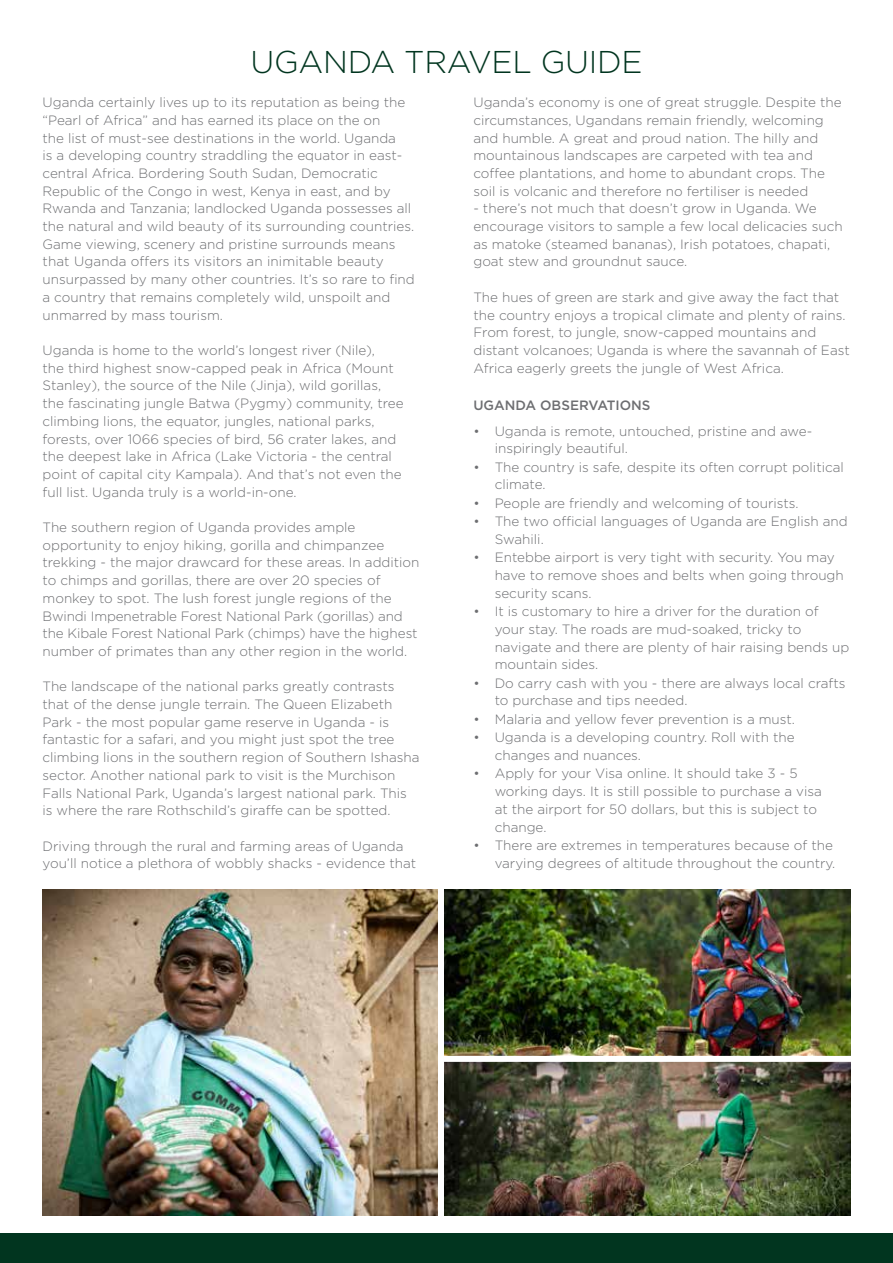
<style>
.page{position:relative;width:893px;height:1263px;background:#fff}
.page>*{position:absolute;margin:0;border:0;box-sizing:border-box;transform-origin:0 0}
.t1{font:300 31.5px "Gotham";letter-spacing:-.01em;color:#01351f}
.t2{font:300 13.5px/17.7px "Gotham";color:#6d6e71}
.t3{font:500 13.5px "Gotham";color:#6d6e71}
</style>
<div class="page">
<div style="left:0;top:1233px;width:893px;height:30px;background:#01351f"></div>
<img style="left:43px;top:890px;width:395px;height:325px">
<img style="left:444px;top:890px;width:406px;height:166px">
<img style="left:444px;top:1062px;width:406px;height:154px">
<h1 class="t1" style="left:251px;top:42px;width:393px">UGANDA TRAVEL GUIDE</h1>
<p class="t2" style="left:43px;top:93px;width:374px">Uganda certainly lives up to its reputation as being the “Pearl of Africa” and has earned its place on the on<br>the list of must-see destinations in the world. Uganda<br>is a developing country straddling the equator in east&shy;central Africa. Bordering South Sudan, Democratic Republic of the Congo in west, Kenya in east, and by Rwanda and Tanzania; landlocked Uganda possesses all the natural and wild beauty of its surrounding countries.<br>Game viewing, scenery and pristine surrounds means that Uganda offers its visitors an inimitable beauty unsurpassed by many other countries. It’s so rare to find a country that remains completely wild, unspoilt and unmarred by mass tourism.</p>
<p class="t2" style="left:43px;top:341px;width:363px">Uganda is home to the world’s longest river (Nile),<br>the third highest snow-capped peak in Africa (Mount Stanley), the source of the Nile (Jinja), wild gorillas, the fascinating jungle Batwa (Pygmy) community, tree climbing lions, the equator, jungles, national parks, forests, over 1066 species of bird, 56 crater lakes, and the deepest lake in Africa (Lake Victoria - the central point of capital city Kampala). And that’s not even the full list. Uganda truly is a world-in-one.</p>
<p class="t2" style="left:43px;top:518px;width:378px">The southern region of Uganda provides ample opportunity to enjoy hiking, gorilla and chimpanzee trekking - the major drawcard for these areas. In addition to chimps and gorillas, there are over 20 species of monkey to spot. The lush forest jungle regions of the Bwindi Impenetrable Forest National Park (gorillas) and the Kibale Forest National Park (chimps) have the highest number of primates than any other region in the world.</p>
<p class="t2" style="left:43px;top:677px;width:379px">The landscape of the national parks greatly contrasts that of the dense jungle terrain. The Queen Elizabeth Park - the most popular game reserve in Uganda - is fantastic for a safari, and you might just spot the tree climbing lions in the southern region of Southern Ishasha sector. Another national park to visit is the Murchison Falls National Park, Uganda’s largest national park. This is where the rare Rothschild’s giraffe can be spotted.</p>
<p class="t2" style="left:43px;top:837px;width:375px">Driving through the rural and farming areas of Uganda you’ll notice a plethora of wobbly shacks - evidence that</p>
<p class="t2" style="left:473px;top:93px;width:370px">Uganda’s economy is one of great struggle. Despite the circumstances, Ugandans remain friendly, welcoming and humble. A great and proud nation. The hilly and mountainous landscapes are carpeted with tea and coffee plantations, and home to abundant crops. The soil is volcanic and therefore no fertiliser is needed</p>
<p class="t2" style="left:473px;top:199px;width:371px">- there’s not much that doesn’t grow in Uganda. We encourage visitors to sample a few local delicacies such as matoke (steamed bananas), Irish potatoes, chapati, goat stew and groundnut sauce.</p>
<p class="t2" style="left:473px;top:288px;width:378px">The hues of green are stark and give away the fact that the country enjoys a tropical climate and plenty of rains.<br>From forest, to jungle, snow-capped mountains and distant volcanoes; Uganda is where the savannah of East Africa eagerly greets the jungle of West Africa.</p>
<p class="t3" style="left:473px;top:397px;width:179px">UGANDA OBSERVATIONS</p>
<p class="t2" style="left:495px;top:421px;width:319px;text-indent:-21px">• Uganda is remote, untouched, pristine and awe&shy;inspiringly beautiful.</p>
<p class="t2" style="left:495px;top:458px;width:351px;text-indent:-21px">• The country is safe, despite its often corrupt political climate.</p>
<p class="t2" style="left:473px;top:494px;width:327px">• People are friendly and welcoming of tourists.</p>
<p class="t2" style="left:495px;top:512px;width:355px;text-indent:-21px">• The two official languages of Uganda are English and<br>Swahili.</p>
<p class="t2" style="left:495px;top:548px;width:351px;text-indent:-21px">• Entebbe airport is very tight with security. You may have to remove shoes and belts when going through security scans.</p>
<p class="t2" style="left:495px;top:602px;width:356px;text-indent:-21px">• It is customary to hire a driver for the duration of your stay. The roads are mud-soaked, tricky to navigate and there are plenty of hair raising bends up mountain sides.</p>
<p class="t2" style="left:495px;top:674px;width:352px;text-indent:-21px">• Do carry cash with you - there are always local crafts to purchase and tips needed.</p>
<p class="t2" style="left:473px;top:710px;width:323px">• Malaria and yellow fever prevention is a must.</p>
<p class="t2" style="left:495px;top:728px;width:301px;text-indent:-21px">• Uganda is a developing country. Roll with the changes and nuances.</p>
<p class="t2" style="left:495px;top:764px;width:329px;text-indent:-21px">• Apply for your Visa online. It should take 3 - 5 working days. It is still possible to purchase a visa at the airport for 50 dollars, but this is subject to change.</p>
<p class="t2" style="left:473px;top:836px;width:363px;text-align:right">• There are extremes in temperatures because of the varying degrees of altitude throughout the country.</p>
</div>
